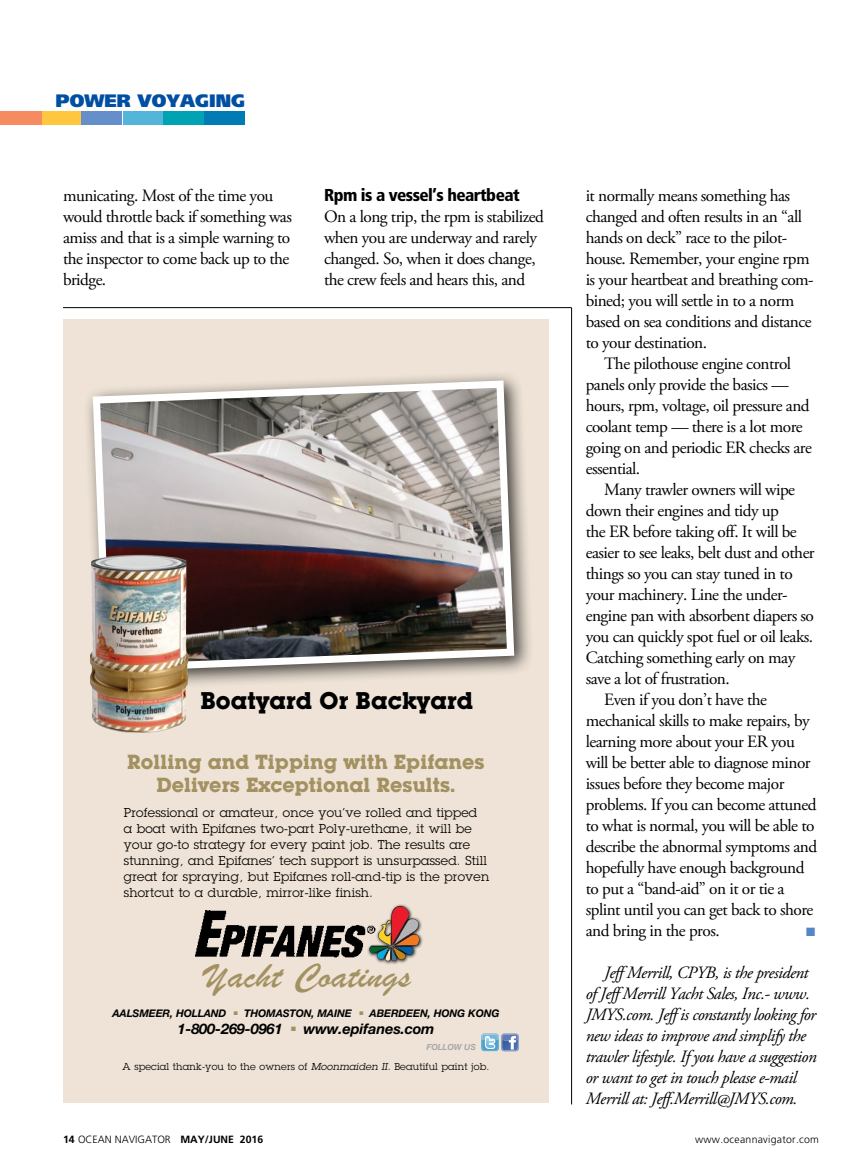
<style>
.page{position:relative;width:864px;height:1175px;background:#fff}
.page>*{position:absolute;margin:0;border:0;box-sizing:border-box;transform-origin:0 0}
.t1{font:35.85px "Brush Script";color:#a39161;scale:1.14 1}
.t2{font:700 25.35px "Lubalin Graph";letter-spacing:.005em;color:#000}
.t3{font:700 21.45px/22.8px "Lubalin Graph";letter-spacing:.005em;color:#a39161;text-align:center}
.t4{font:900 18px "Frutiger";color:#004fa3}
.t5{font:17.25px/21px "Adobe Garamond Pro";letter-spacing:-.03em;color:#000}
.t6{font:italic 17.25px/21px "Adobe Garamond Pro";letter-spacing:-.03em;color:#000}
.t7{font:900 condensed 17.25px "Frutiger";letter-spacing:-.03em;color:#000}
.t8{font:italic 700 14.55px "Helvetica Neue";letter-spacing:-.01em;color:#000}
.t9{font:12.6px/15.9px "Lubalin Graph";letter-spacing:.02em;color:#000}
.t10{font:12px "Zapf Dingbats";color:#5486c6}
.t11{font:italic 700 10.5px "Helvetica Neue";letter-spacing:-.01em;color:#000}
.t12{font:700 10.5px "Frutiger";color:#000}
.t13{font:300 10.5px "Frutiger";letter-spacing:.025em;color:#000}
.t14{font:9.9px "Lubalin Graph";letter-spacing:.02em;color:#000}
.t15{font:italic 700 8.4px "Helvetica Neue";letter-spacing:-.01em;color:#a7a9ac}
.t16{font:6.3px "Zapf Dingbats ITC";color:#a39161}
.s1{font-style:italic}
.s2{font-weight:300}
</style>
<div class="page">
<div style="left:41px;top:112px;width:40px;height:13px;background:#ffc73f"></div>
<div style="left:82px;top:112px;width:40px;height:13px;background:#648fca"></div>
<div style="left:123px;top:112px;width:40px;height:13px;background:#54b5da"></div>
<div style="left:164px;top:112px;width:40px;height:13px;background:#00a3b3"></div>
<div style="left:205px;top:112px;width:40px;height:13px;background:#007bb4"></div>
<div style="left:0;top:112px;width:42px;height:13px;background:#f68b62"></div>
<hr style="left:63px;top:307px;width:509px;height:1px;background:#000">
<hr style="left:571px;top:308px;width:1px;height:796px;background:#000">
<div style="left:63px;top:320px;width:486px;height:782px;background:#eee3d6"></div>
<svg style="left:481px;top:1033px;width:38px;height:18px"></svg>
<svg style="left:377px;top:904px;width:46px;height:60px"></svg>
<img style="left:377px;top:906px;width:42px;height:53px">
<img style="left:195px;top:910px;width:182px;height:51px">
<div style="left:83px;top:370px;width:451px;height:321px;background:#000;opacity:.75"></div>
<svg style="left:89px;top:377px;width:429px;height:298px;background:#988f8c"></svg>
<img style="left:90px;top:542px;width:99px;height:191px">
<p class="t4" style="left:55px;top:89px;width:191px">POWER VOYAGING</p>
<p class="t5" style="left:63px;top:186px;width:230px">municating. Most of the time you would throttle back if something was amiss and that is a simple warning to the inspector to come back up to the bridge.</p>
<p class="t7" style="left:324px;top:185px;width:197px">Rpm is a vessel’s heartbeat</p>
<p class="t5" style="left:324px;top:207px;width:221px">On a long trip, the rpm is stabilized when you are underway and rarely changed. So, when it does change, the crew feels and hears this, and</p>
<h2 class="t2" style="left:200px;top:685px;width:274px">Boatyard Or Backyard</h2>
<p class="t3" style="left:127px;top:750px;width:359px">Rolling and Tipping with Epifanes<br>Delivers Exceptional Results.</p>
<p class="t9" style="left:124px;top:805px;width:367px">Professional or amateur, once you’ve rolled and tipped<br>a boat with Epifanes two-part Poly-urethane, it will be your go-to strategy for every paint job. The results are stunning, and Epifanes’ tech support is unsurpassed. Still great for spraying, but Epifanes roll-and-tip is the proven shortcut to a durable, mirror-like finish.</p>
<h1 class="t1" style="left:205px;top:954px;width:182px">Yacht Coatings</h1>
<p class="t11" style="left:113px;top:1006px;width:388px">AALSMEER, HOLLAND <sup>■</sup> THOMASTON, MAINE <sup>■</sup> ABERDEEN, HONG KONG</p>
<p class="t8" style="left:178px;top:1019px;width:107px">1-800-269-0961</p>
<p class="t16" style="left:291px;top:1026px;width:6px">■</p>
<p class="t8" style="left:303px;top:1019px;width:133px">www.epifanes.com</p>
<p class="t15" style="left:426px;top:1041px;width:51px">FOLLOW US</p>
<p class="t14" style="left:123px;top:1060px;width:368px">A special thank-you to the owners of <span class="s1">Moonmaiden II</span>. Beautiful paint job.</p>
<p class="t5" style="left:586px;top:186px;width:230px">it normally means something has changed and often results in an “all hands on deck” race to the pilot&shy;house. Remember, your engine rpm is your heartbeat and breathing com&shy;bined; you will settle in to a norm based on sea conditions and distance to your destination.</p>
<p class="t5" style="left:586px;top:354px;width:228px;text-indent:18px">The pilothouse engine control panels only provide the basics — hours, rpm, voltage, oil pressure and coolant temp — there is a lot more going on and periodic ER checks are essential.</p>
<p class="t5" style="left:604px;top:480px;width:192px">Many trawler owners will wipe</p>
<p class="t5" style="left:586px;top:501px;width:195px">down their engines and tidy up</p>
<p class="t5" style="left:586px;top:522px;width:213px">the ER before taking off. It will be</p>
<p class="t5" style="left:586px;top:543px;width:230px">easier to see leaks, belt dust and other</p>
<p class="t5" style="left:586px;top:564px;width:209px">things so you can stay tuned in to</p>
<p class="t5" style="left:586px;top:585px;width:204px">your machinery. Line the under-</p>
<p class="t5" style="left:586px;top:606px;width:230px">engine pan with absorbent diapers so</p>
<p class="t5" style="left:586px;top:627px;width:229px">you can quickly spot fuel or oil leaks.</p>
<p class="t5" style="left:586px;top:647px;width:211px">Catching something early on may</p>
<p class="t5" style="left:586px;top:668px;width:146px">save a lot of frustration.</p>
<p class="t5" style="left:604px;top:689px;width:164px">Even if you don’t have the</p>
<p class="t5" style="left:586px;top:710px;width:225px">mechanical skills to make repairs, by</p>
<p class="t5" style="left:586px;top:731px;width:211px">learning more about your ER you</p>
<p class="t5" style="left:586px;top:752px;width:226px">will be better able to diagnose minor</p>
<p class="t5" style="left:586px;top:773px;width:200px">issues before they become major</p>
<p class="t5" style="left:586px;top:794px;width:232px">problems. If you can become attuned</p>
<p class="t5" style="left:586px;top:815px;width:230px">to what is normal, you will be able to</p>
<p class="t5" style="left:586px;top:836px;width:233px">describe the abnormal symptoms and</p>
<p class="t5" style="left:586px;top:857px;width:220px">hopefully have enough background</p>
<p class="t5" style="left:586px;top:878px;width:200px">to put a “band-aid” on it or tie a</p>
<p class="t5" style="left:586px;top:899px;width:229px">splint until you can get back to shore</p>
<p class="t5" style="left:586px;top:920px;width:135px">and bring in the pros.</p>
<p class="t10" style="left:806px;top:926px;width:11px">■</p>
<p class="t6" style="left:586px;top:963px;width:232px;text-indent:18px">Jeff Merrill, CPYB, is the president of Jeff Merrill Yacht Sales, Inc.- www.<br>JMYS.com. Jeff is constantly looking for new ideas to improve and simplify the trawler lifestyle. If you have a suggestion or want to get in touch please e-mail Merrill at: Jeff.Merrill@JMYS.com.</p>
<p class="t12" style="left:63px;top:1133px;width:202px">14 <span class="s2">OCEAN NAVIGATOR</span> MAY/JUNE 2016</p>
<p class="t13" style="left:695px;top:1132px;width:125px">www.oceannavigator.com</p>
</div>
